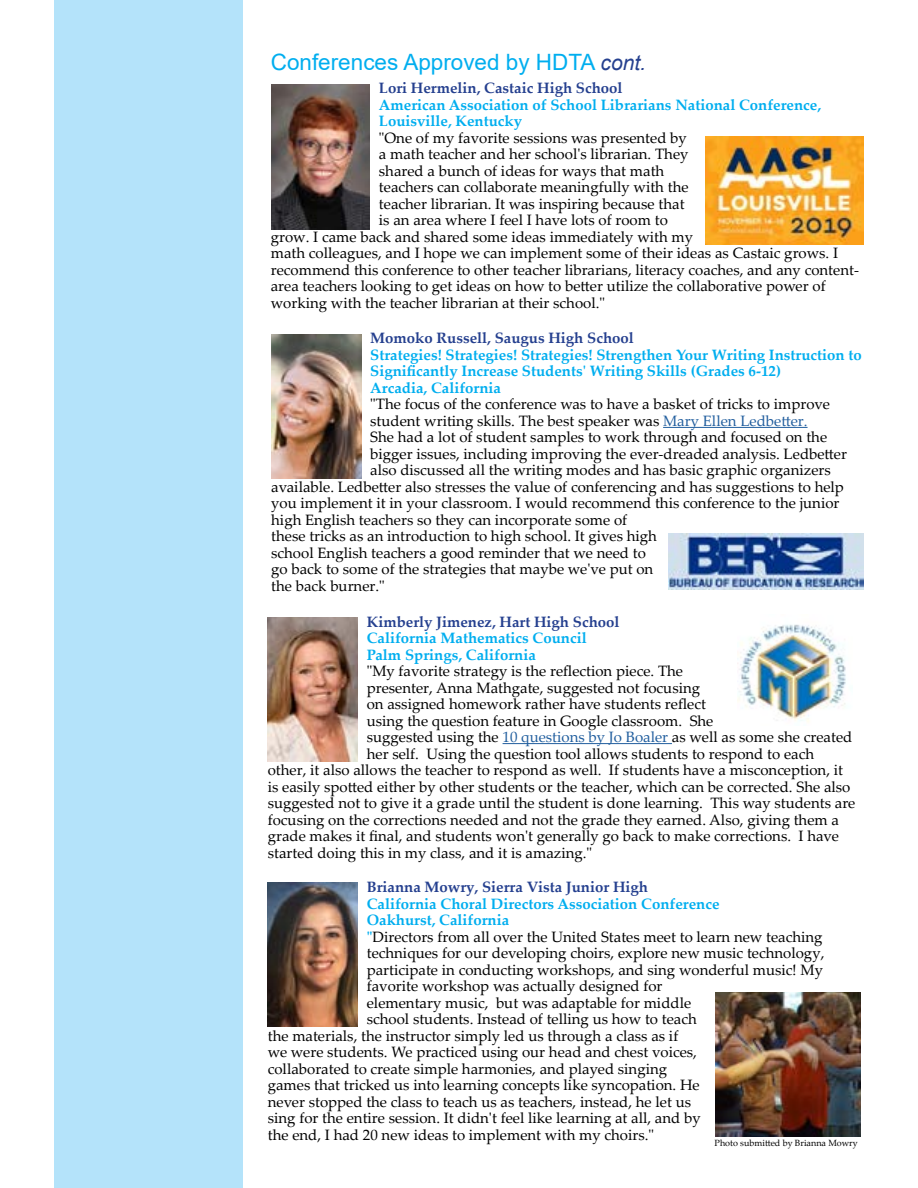
<style>
.page{position:relative;width:918px;height:1188px;background:#fff}
.page>*{position:absolute;margin:0;border:0;box-sizing:border-box;transform-origin:0 0}
.t1{font:22.5px "Arial";color:#00aeef}
.t2{font:15px "Palatino Linotype";color:#000}
.t3{font:700 15px/16.5px "Palatino Linotype";color:#00aeef}
.t4{font:700 15px "Palatino Linotype";color:#25408f}
.t5{font:9px "Palatino Linotype";color:#000}
.s1{font-style:italic;font-size:21px;color:#25408f}
.s2{color:#215e9e}
.s3{font-weight:700;color:#00aeef}
</style>
<div class="page">
<div style="left:54px;top:0;width:188px;height:1188px;background:#b4e3fa"></div>
<img style="left:706px;top:136px;width:158px;height:108px">
<hr style="left:503px;top:743px;width:169px;height:1px;background:#215e9e">
<img style="left:268px;top:618px;width:90px;height:144px">
<img style="left:271px;top:85px;width:99px;height:144px">
<hr style="left:663px;top:427px;width:145px;height:1px;background:#215e9e">
<img style="left:271px;top:335px;width:90px;height:143px">
<img style="left:669px;top:533px;width:195px;height:56px">
<img style="left:737px;top:624px;width:109px;height:98px">
<img style="left:268px;top:883px;width:90px;height:144px">
<img style="left:716px;top:993px;width:145px;height:144px">
<h1 class="t1" style="left:271px;top:47px;width:377px">Conferences Approved by HDTA <span class="s1">cont.</span></h1>
<p class="t4" style="left:379px;top:77px;width:245px">Lori Hermelin, Castaic High School</p>
<p class="t3" style="left:379px;top:96px;width:444px">American Association of School Librarians National Conference,<br>Louisville, Kentucky</p>
<p class="t2" style="left:379px;top:127px;width:309px">"One of my favorite sessions was presented by</p>
<p class="t2" style="left:379px;top:143px;width:311px">a math teacher and her school's librarian. They</p>
<p class="t2" style="left:379px;top:160px;width:287px">shared a bunch of ideas for ways that math</p>
<p class="t2" style="left:379px;top:176px;width:311px">teachers can collaborate meaningfully with the</p>
<p class="t2" style="left:379px;top:193px;width:307px">teacher librarian. It was inspiring because that</p>
<p class="t2" style="left:379px;top:209px;width:290px">is an area where I feel I have lots of room to</p>
<p class="t2" style="left:271px;top:226px;width:424px">grow. I came back and shared some ideas immediately with my</p>
<p class="t2" style="left:271px;top:242px;width:569px">math colleagues, and I hope we can implement some of their ideas as Castaic grows. I</p>
<p class="t2" style="left:271px;top:259px;width:590px">recommend this conference to other teacher librarians, literacy coaches, and any content-</p>
<p class="t2" style="left:271px;top:275px;width:556px">area teachers looking to get ideas on how to better utilize the collaborative power of</p>
<p class="t2" style="left:271px;top:292px;width:336px">working with the teacher librarian at their school."</p>
<p class="t4" style="left:370px;top:328px;width:265px">Momoko Russell, Saugus High School</p>
<p class="t3" style="left:370px;top:346px;width:493px">Strategies! Strategies! Strategies! Strengthen Your Writing Instruction to<br>Significantly Increase Students' Writing Skills (Grades 6-12)<br>Arcadia, California</p>
<p class="t2" style="left:370px;top:394px;width:461px">"The focus of the conference was to have a basket of tricks to improve</p>
<p class="t2" style="left:370px;top:410px;width:439px">student writing skills. The best speaker was <span class="s2">Mary Ellen Ledbetter.</span></p>
<p class="t2" style="left:370px;top:427px;width:458px">She had a lot of student samples to work through and focused on the</p>
<p class="t2" style="left:370px;top:443px;width:478px">bigger issues, including improving the ever-dreaded analysis. Ledbetter</p>
<p class="t2" style="left:370px;top:460px;width:462px">also discussed all the writing modes and has basic graphic organizers</p>
<p class="t2" style="left:271px;top:476px;width:574px">available. Ledbetter also stresses the value of conferencing and has suggestions to help</p>
<p class="t2" style="left:271px;top:493px;width:570px">you implement it in your classroom. I would recommend this conference to the junior</p>
<p class="t2" style="left:271px;top:509px;width:357px">high English teachers so they can incorporate some of</p>
<p class="t2" style="left:271px;top:526px;width:387px">these tricks as an introduction to high school. It gives high</p>
<p class="t2" style="left:271px;top:542px;width:376px">school English teachers a good reminder that we need to</p>
<p class="t2" style="left:271px;top:559px;width:384px">go back to some of the strategies that maybe we've put on</p>
<p class="t2" style="left:271px;top:575px;width:115px">the back burner."</p>
<p class="t4" style="left:367px;top:611px;width:254px">Kimberly Jimenez, Hart High School</p>
<p class="t3" style="left:367px;top:629px;width:221px">California Mathematics Council<br>Palm Springs, California</p>
<p class="t2" style="left:367px;top:660px;width:318px">"My favorite strategy is the reflection piece. The</p>
<p class="t2" style="left:367px;top:677px;width:335px">presenter, Anna Mathgate, suggested not focusing</p>
<p class="t2" style="left:367px;top:693px;width:341px">on assigned homework rather have students reflect</p>
<p class="t2" style="left:367px;top:710px;width:348px">using the question feature in Google classroom. She</p>
<p class="t2" style="left:367px;top:726px;width:487px">suggested using the <span class="s2">10 questions by Jo Boaler</span> as well as some she created</p>
<p class="t2" style="left:367px;top:743px;width:449px">her self. Using the question tool allows students to respond to each</p>
<p class="t2" style="left:268px;top:759px;width:577px">other, it also allows the teacher to respond as well. If students have a misconception, it</p>
<p class="t2" style="left:268px;top:776px;width:584px">is easily spotted either by other students or the teacher, which can be corrected. She also</p>
<p class="t2" style="left:268px;top:792px;width:589px">suggested not to give it a grade until the student is done learning. This way students are</p>
<p class="t2" style="left:268px;top:809px;width:573px">focusing on the corrections needed and not the grade they earned. Also, giving them a</p>
<p class="t2" style="left:268px;top:825px;width:573px">grade makes it final, and students won't generally go back to make corrections. I have</p>
<p class="t2" style="left:268px;top:842px;width:326px">started doing this in my class, and it is amazing."</p>
<p class="t4" style="left:367px;top:876px;width:283px">Brianna Mowry, Sierra Vista Junior High</p>
<p class="t3" style="left:367px;top:895px;width:354px">California Choral Directors Association Conference</p>
<p class="t3" style="left:367px;top:911px;width:144px">Oakhurst, California</p>
<p class="t2" style="left:367px;top:926px;width:457px"><span class="s3">"</span>Directors from all over the United States meet to learn new teaching</p>
<p class="t2" style="left:367px;top:942px;width:459px">techniques for our developing choirs, explore new music technology,</p>
<p class="t2" style="left:367px;top:959px;width:458px">participate in conducting workshops, and sing wonderful music! My</p>
<p class="t2" style="left:367px;top:975px;width:297px">favorite workshop was actually designed for</p>
<p class="t2" style="left:367px;top:992px;width:326px">elementary music, but was adaptable for middle</p>
<p class="t2" style="left:367px;top:1008px;width:332px">school students. Instead of telling us how to teach</p>
<p class="t2" style="left:268px;top:1025px;width:412px">the materials, the instructor simply led us through a class as if</p>
<p class="t2" style="left:268px;top:1041px;width:431px">we were students. We practiced using our head and chest voices,</p>
<p class="t2" style="left:268px;top:1058px;width:401px">collaborated to create simple harmonies, and played singing</p>
<p class="t2" style="left:268px;top:1074px;width:433px">games that tricked us into learning concepts like syncopation. He</p>
<p class="t2" style="left:268px;top:1091px;width:425px">never stopped the class to teach us as teachers, instead, he let us</p>
<p class="t2" style="left:268px;top:1107px;width:434px">sing for the entire session. It didn't feel like learning at all, and by</p>
<p class="t2" style="left:268px;top:1124px;width:388px">the end, I had 20 new ideas to implement with my choirs."</p>
<p class="t5" style="left:715px;top:1136px;width:145px">Photo submitted by Brianna Mowry</p>
</div>
